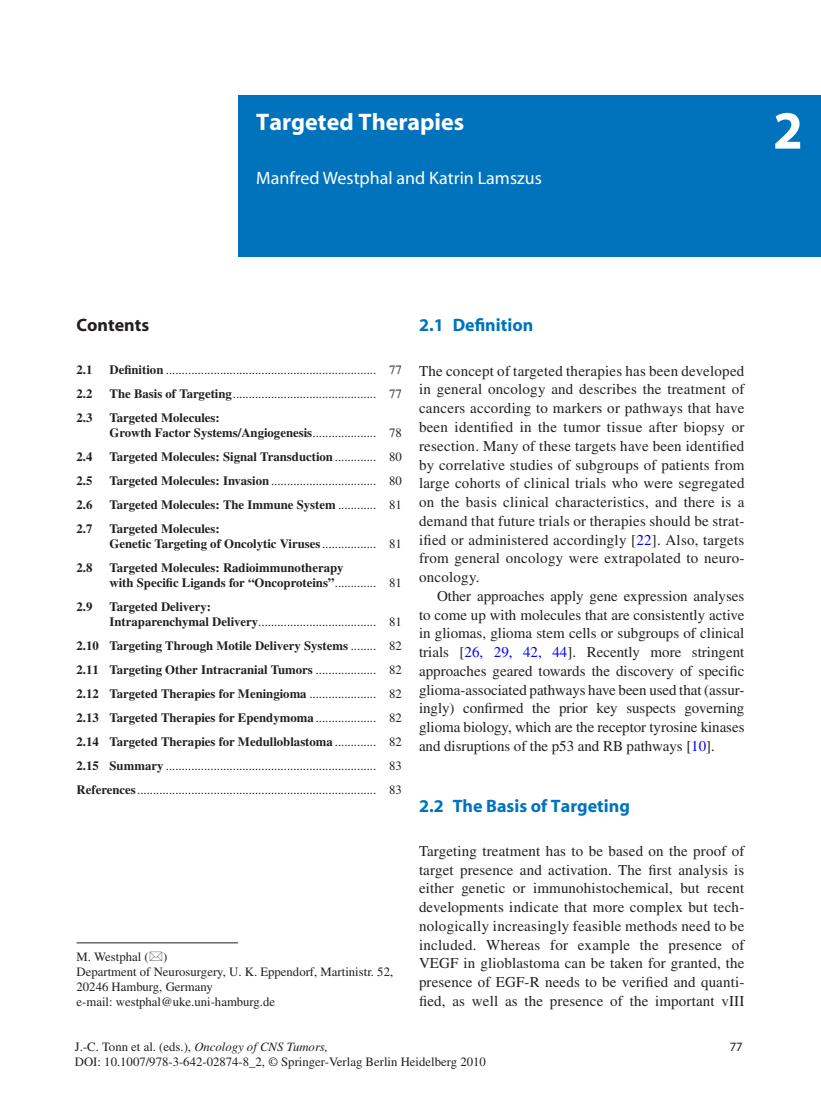
<style>
.page{position:relative;width:821px;height:1106px;background:#fff}
.page>*{position:absolute;margin:0;border:0;box-sizing:border-box;transform-origin:0 0}
.t1{font:700 54px "Myriad";color:#fff}
.t2{font:700 24px "Myriad";color:#fff}
.t3{font:700 18px "Myriad";color:#0073bc}
.t4{font:18px "Myriad";color:#fff}
.t5{font:700 18px "Myriad";color:#231f20}
.t6{font:15px/18.8px "Times";letter-spacing:.015em;color:#231f20;text-align:justify}
.t7{font:15px "Times";letter-spacing:-.005em;color:#231f20}
.t8{font:12.75px/24px "Times";color:#231f20}
.t9{font:700 12.75px/15px "Times";color:#231f20}
.t10{font:12.75px "Myriad";color:#231f20}
.s1{font-weight:700}
.s2{font-weight:400}
.s3{color:#00f}
.s4{font-style:italic}
</style>
<div class="page">
<div style="left:238px;top:95px;width:583px;height:162px;background:#0073bc"></div>
<hr style="left:76px;top:942px;width:162px;height:1px;background:#231f20">
<p class="t2" style="left:256px;top:112px;width:209px">Targeted Therapies</p>
<p class="t4" style="left:256px;top:171px;width:287px">Manfred Westphal and Katrin Lamszus</p>
<p class="t1" style="left:773px;top:110px;width:31px">2</p>
<p class="t5" style="left:77px;top:319px;width:74px">Contents</p>
<p class="t9" style="left:77px;top:363px;width:17px">2.1</p>
<p class="t8" style="left:110px;top:359px;width:294px"><span class="s1">Definition</span> .................................................................. 77</p>
<p class="t9" style="left:77px;top:387px;width:17px">2.2</p>
<p class="t8" style="left:110px;top:383px;width:294px"><span class="s1">The Basis of Targeting</span> ............................................. 77</p>
<p class="t9" style="left:77px;top:411px;width:17px">2.3</p>
<p class="t9" style="left:110px;top:411px;width:294px">Targeted Molecules:<br>Growth Factor Systems/Angiogenesis <span class="s2">.................... 78</span></p>
<p class="t9" style="left:77px;top:450px;width:17px">2.4</p>
<p class="t9" style="left:110px;top:450px;width:294px">Targeted Molecules: Signal Transduction <span class="s2">............. 80</span></p>
<p class="t9" style="left:77px;top:474px;width:17px">2.5</p>
<p class="t8" style="left:110px;top:470px;width:294px"><span class="s1">Targeted Molecules: Invasion</span> ................................. 80</p>
<p class="t9" style="left:77px;top:498px;width:17px">2.6</p>
<p class="t9" style="left:110px;top:498px;width:294px">Targeted Molecules: The Immune System <span class="s2">............ 81</span></p>
<p class="t9" style="left:77px;top:522px;width:17px">2.7</p>
<p class="t9" style="left:110px;top:522px;width:294px">Targeted Molecules:<br>Genetic Targeting of Oncolytic Viruses <span class="s2">................. 81</span></p>
<p class="t9" style="left:77px;top:561px;width:17px">2.8</p>
<p class="t9" style="left:110px;top:561px;width:294px">Targeted Molecules: Radioimmunotherapy<br>with Specific Ligands for “Oncoproteins” <span class="s2">............. 81</span></p>
<p class="t9" style="left:77px;top:600px;width:17px">2.9</p>
<p class="t9" style="left:110px;top:600px;width:294px">Targeted Delivery:<br>Intraparenchymal Delivery <span class="s2">..................................... 81</span></p>
<p class="t8" style="left:77px;top:635px;width:327px;text-align:justify"><span class="s1">2.10 Targeting Through Motile Delivery Systems</span> ........ 82<br><span class="s1">2.11 Targeting Other Intracranial Tumors</span> ................... 82<br><span class="s1">2.12 Targeted Therapies for Meningioma</span> ..................... 82<br><span class="s1">2.13 Targeted Therapies for Ependymoma</span> ................... 82<br><span class="s1">2.14 Targeted Therapies for Medulloblastoma</span> ............. 82<br><span class="s1">2.15 Summary</span> .................................................................. 83<br><span class="s1">References</span> ........................................................................... 83</p>
<p class="t8" style="left:77px;top:950px;width:318px;line-height:15px">M. Westphal ( )<br>Department of Neurosurgery, U. K. Eppendorf, Martinistr. 52, 20246 Hamburg, Germany<br>e-mail: westphal@uke.uni-hamburg.de</p>
<p class="t3" style="left:419px;top:319px;width:116px">2.1 Definition</p>
<p class="t6" style="left:419px;top:363px;width:327px">The concept of targeted therapies has been developed</p>
<p class="t6" style="left:419px;top:381px;width:327px">in general oncology and describes the treatment of</p>
<p class="t6" style="left:419px;top:400px;width:327px">cancers according to markers or pathways that have</p>
<p class="t6" style="left:419px;top:419px;width:327px">been identified in the tumor tissue after biopsy or</p>
<p class="t6" style="left:419px;top:438px;width:327px">resection. Many of these targets have been identified</p>
<p class="t6" style="left:419px;top:456px;width:327px">by correlative studies of subgroups of patients from</p>
<p class="t6" style="left:419px;top:475px;width:327px">large cohorts of clinical trials who were segregated</p>
<p class="t6" style="left:419px;top:494px;width:327px">on the basis clinical characteristics, and there is a</p>
<p class="t6" style="left:419px;top:513px;width:327px">demand that future trials or therapies should be strat-</p>
<p class="t6" style="left:419px;top:531px;width:327px">ified or administered accordingly [<span class="s3">22</span>]. Also, targets</p>
<p class="t6" style="left:419px;top:550px;width:327px">from general oncology were extrapolated to neuro-</p>
<p class="t6" style="left:419px;top:569px;width:62px">oncology.</p>
<p class="t6" style="left:437px;top:588px;width:309px">Other approaches apply gene expression analyses</p>
<p class="t6" style="left:419px;top:606px;width:327px">to come up with molecules that are consistently active</p>
<p class="t6" style="left:419px;top:625px;width:327px">in gliomas, glioma stem cells or subgroups of clinical</p>
<p class="t6" style="left:419px;top:644px;width:327px">trials [<span class="s3">26, 29, 42, 44</span>]. Recently more stringent</p>
<p class="t6" style="left:419px;top:663px;width:327px">approaches geared towards the discovery of specific</p>
<p class="t7" style="left:419px;top:684px;width:327px">glioma-associated pathways have been used that (assur-</p>
<p class="t7" style="left:419px;top:703px;width:327px">ingly) confirmed the prior key suspects governing</p>
<p class="t7" style="left:419px;top:721px;width:327px">glioma biology, which are the receptor tyrosine kinases</p>
<p class="t7" style="left:419px;top:740px;width:297px">and disruptions of the p53 and RB pathways [<span class="s3">10</span>].</p>
<p class="t3" style="left:419px;top:799px;width:212px">2.2 The Basis of Targeting</p>
<p class="t6" style="left:419px;top:843px;width:327px">Targeting treatment has to be based on the proof of target presence and activation. The first analysis is either genetic or immunohistochemical, but recent developments indicate that more complex but tech&shy;nologically increasingly feasible methods need to be included. Whereas for example the presence of VEGF in glioblastoma can be taken for granted, the presence of EGF-R needs to be verified and quanti&shy;fied, as well as the presence of the important vIII</p>
<p class="t8" style="left:75px;top:1040px;width:412px;line-height:15px">J.-C. Tonn et al. (eds.), <span class="s4">Oncology of CNS Tumors,<br></span>DOI: 10.1007/978-3-642-02874-8_2, © Springer-Verlag Berlin Heidelberg 2010</p>
<p class="t10" style="left:729px;top:1041px;width:15px">77</p>
</div>
